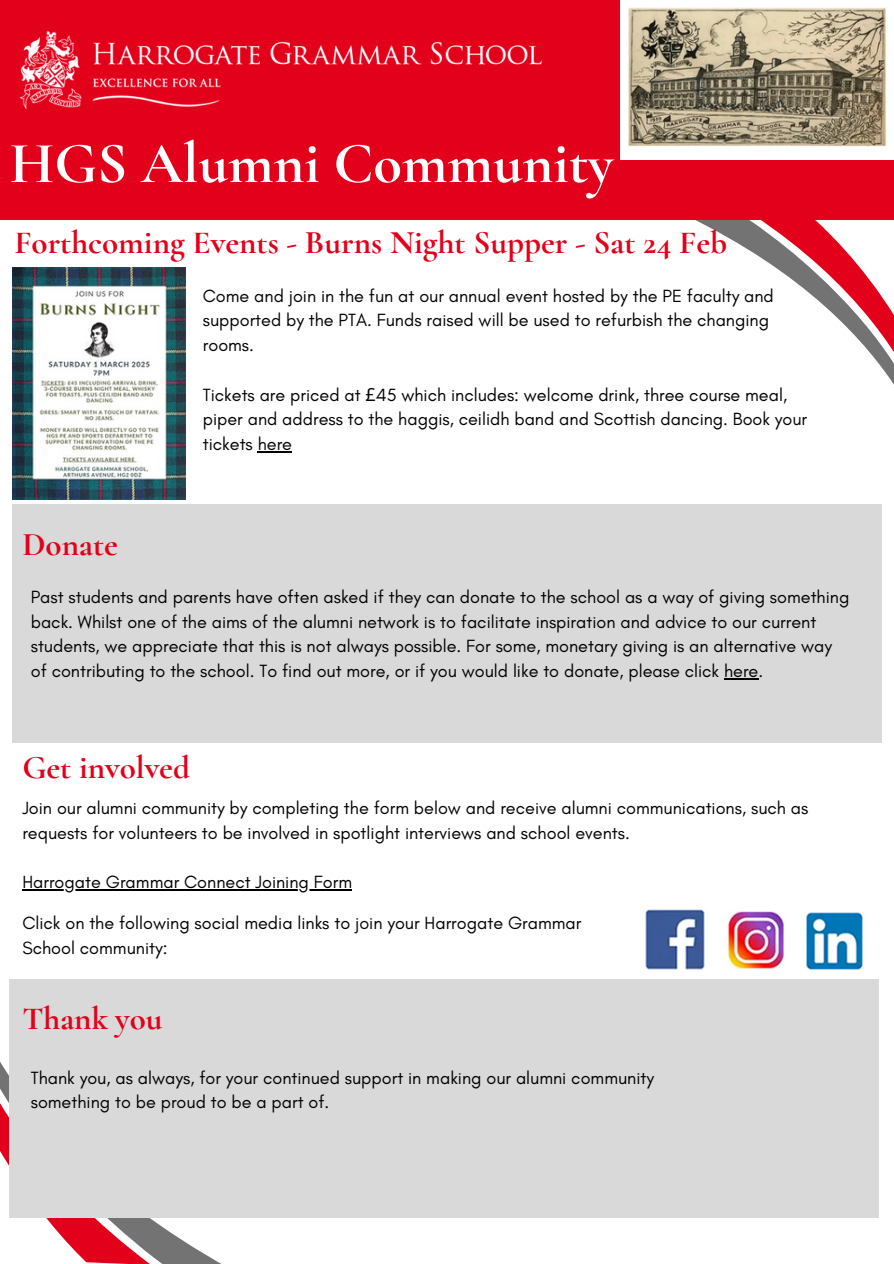
<style>
.page{position:relative;width:894px;height:1264px;background:#fff}
.page>*{position:absolute;margin:0;border:0;box-sizing:border-box;transform-origin:0 0}
.t1{font:700 58.5px "Cormorant Garamond";color:#fff}
.t2{font:700 33px "Cormorant Garamond";color:#e3001b}
.t3{font:18px/24.8px "Glacial Indifference";color:#000}
.s1{font-family:"Noto Sans"}
</style>
<div class="page">
<svg style="left:695px;top:220px;width:198px;height:313px"></svg>
<div style="left:0;top:0;width:893px;height:220px;background:#e3001b"></div>
<div style="left:12px;top:504px;width:869px;height:239px;background:#d9d9d9"></div>
<img style="left:19px;top:31px;width:523px;height:78px">
<hr style="left:22px;top:889px;width:330px;height:1px;background:#000">
<svg style="left:0;top:889px;width:228px;height:374px"></svg>
<div style="left:10px;top:979px;width:868px;height:239px;background:#d9d9d9"></div>
<img style="left:645px;top:909px;width:60px;height:61px">
<img style="left:728px;top:911px;width:56px;height:58px">
<img style="left:806px;top:912px;width:57px;height:58px">
<hr style="left:723px;top:678px;width:35px;height:1px;background:#000">
<img style="left:620px;top:0;width:273px;height:160px">
<img style="left:12px;top:268px;width:173px;height:231px">
<hr style="left:257px;top:451px;width:35px;height:1px;background:#000">
<p class="t1" style="left:10px;top:128px;width:605px">HGS Alumni Community</p>
<p class="t2" style="left:14px;top:223px;width:714px">Forthcoming Events - Burns Night Supper - Sat 24 Feb</p>
<h2 class="t3" style="left:203px;top:283px;width:572px">Come and join in the fun at our annual event hosted by the PE faculty and supported by the PTA. Funds raised will be used to refurbish the changing rooms.</h2>
<p class="t3" style="left:203px;top:382px;width:605px">Tickets are priced at <span class="s1">£</span>45 which includes: welcome drink, three course meal, piper and address to the haggis, ceilidh band and Scottish dancing. Book your tickets here</p>
<p class="t2" style="left:22px;top:524px;width:97px">Donate</p>
<h2 class="t3" style="left:31px;top:584px;width:819px">Past students and parents have often asked if they can donate to the school as a way of giving something back. Whilst one of the aims of the alumni network is to facilitate inspiration and advice to our current students, we appreciate that this is not always possible. For some, monetary giving is an alternative way of contributing to the school. To find out more, or if you would like to donate, please click here.</h2>
<p class="t2" style="left:22px;top:747px;width:169px">Get involved</p>
<p class="t3" style="left:22px;top:795px;width:787px">Join our alumni community by completing the form below and receive alumni communications, such as requests for volunteers to be involved in spotlight interviews and school events.</p>
<p class="t3" style="left:22px;top:869px;width:331px">Harrogate Grammar Connect Joining Form</p>
<h2 class="t3" style="left:22px;top:910px;width:560px">Click on the following social media links to join your Harrogate Grammar<br>School community:</h2>
<p class="t2" style="left:22px;top:998px;width:142px">Thank you</p>
<h1 class="t3" style="left:31px;top:1064px;width:624px">Thank you, as always, for your continued support in making our alumni community something to be proud to be a part of.</h1>
</div>
